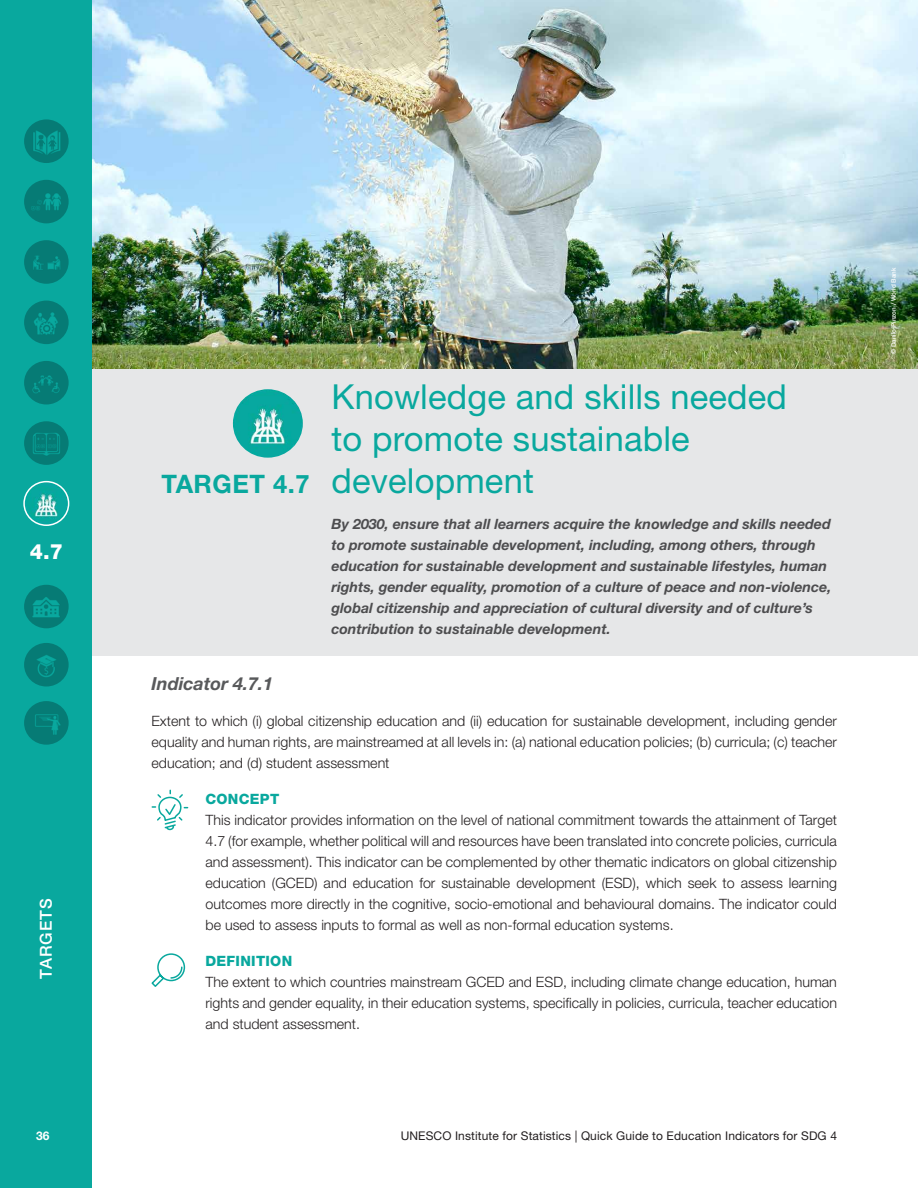
<style>
.page{position:relative;width:918px;height:1188px;background:#fff}
.page>*{position:absolute;margin:0;border:0;box-sizing:border-box;transform-origin:0 0}
.t1{font:34.5px/42px "Helvetica Neue LT Std";letter-spacing:.005em;color:#09a89e}
.t2{font:700 25.5px "Helvetica Neue LT Std";letter-spacing:.02em;color:#09a89e}
.t3{font:800 21px "Helvetica Neue LT Std";color:#fff}
.t4{font:italic 700 18px "Helvetica Neue LT Std";color:#58595b}
.t5{font:500 16.5px "Helvetica Neue LT Std";letter-spacing:.05em;color:#fff}
.t6{font:300 14.25px/21px "Helvetica Neue LT Std";color:#231f20;text-align:justify}
.t7{font:italic 700 14.25px/21px "Helvetica Neue LT Std";color:#4d4d4f}
.t8{font:800 14.25px "Helvetica Neue LT Std";letter-spacing:.02em;color:#09a89e}
.t9{font:12px "Helvetica Neue LT Std";letter-spacing:.01em;color:#231f20}
.t10{font:700 12px "Helvetica Neue LT Std";color:#fff}
.t11{font:500 6.3px "Helvetica Neue LT Std";color:#fff}
</style>
<div class="page">
<div style="left:65px;top:369px;width:853px;height:286px;background:#e6e7e8"></div>
<img style="left:92px;top:0;width:826px;height:369px">
<svg style="left:151px;top:789px;width:38px;height:42px"></svg>
<svg style="left:151px;top:953px;width:35px;height:34px"></svg>
<img style="left:233px;top:389px;width:70px;height:69px">
<div style="left:0;top:0;width:92px;height:1188px;background:#09a89e"></div>
<img style="left:24px;top:119px;width:45px;height:44px">
<img style="left:24px;top:482px;width:45px;height:43px">
<div style="left:23px;top:481px;width:46px;height:45px;border:2px solid #fff;border-radius:50%"></div>
<img style="left:24px;top:585px;width:45px;height:43px">
<img style="left:24px;top:701px;width:45px;height:44px">
<img style="left:24px;top:643px;width:45px;height:44px">
<img style="left:24px;top:180px;width:45px;height:43px">
<img style="left:24px;top:240px;width:45px;height:44px">
<img style="left:24px;top:301px;width:45px;height:43px">
<img style="left:24px;top:361px;width:45px;height:44px">
<img style="left:24px;top:421px;width:45px;height:44px">
<h3 class="t3" style="left:30px;top:539px;width:35px">4.7</h3>
<p class="t5" style="left:36px;top:979px;width:82px;rotate:-90deg">TARGETS</p>
<h2 class="t2" style="left:161px;top:468px;width:150px">TARGET 4.7</h2>
<h1 class="t1" style="left:331px;top:375px;width:457px">Knowledge and skills needed to promote sustainable development</h1>
<p class="t7" style="left:332px;top:513px;width:501px">By 2030, ensure that all learners acquire the knowledge and skills needed to promote sustainable development, including, among others, through education for sustainable development and sustainable lifestyles, human rights, gender equality, promotion of a culture of peace and non-violence, global citizenship and appreciation of cultural diversity and of culture’s contribution to sustainable development.</p>
<p class="t4" style="left:152px;top:672px;width:123px">Indicator 4.7.1</p>
<p class="t6" style="left:152px;top:710px;width:687px">Extent to which (i) global citizenship education and (ii) education for sustainable development, including gender equality and human rights, are mainstreamed at all levels in: (a) national education policies; (b) curricula; (c) teacher education; and (d) student assessment</p>
<p class="t8" style="left:205px;top:790px;width:75px">CONCEPT</p>
<p class="t6" style="left:205px;top:809px;width:633px">This indicator provides information on the level of national commitment towards the attainment of Target 4.7 (for example, whether political will and resources have been translated into concrete policies, curricula and assessment). This indicator can be complemented by other thematic indicators on global citizenship education (GCED) and education for sustainable development (ESD), which seek to assess learning outcomes more directly in the cognitive, socio-emotional and behavioural domains. The indicator could be used to assess inputs to formal as well as non-formal education systems.</p>
<p class="t8" style="left:205px;top:952px;width:88px">DEFINITION</p>
<p class="t6" style="left:205px;top:971px;width:633px">The extent to which countries mainstream GCED and ESD, including climate change education, human rights and gender equality, in their education systems, specifically in policies, curricula, teacher education and student assessment.</p>
<p class="t10" style="left:36px;top:1128px;width:15px">36</p>
<p class="t9" style="left:401px;top:1128px;width:438px">UNESCO Institute for Statistics | Quick Guide to Education Indicators for SDG 4</p>
<p class="t11" style="left:890px;top:354px;width:88px;rotate:-90deg">© Danilo Pinzon / World Bank</p>
</div>
